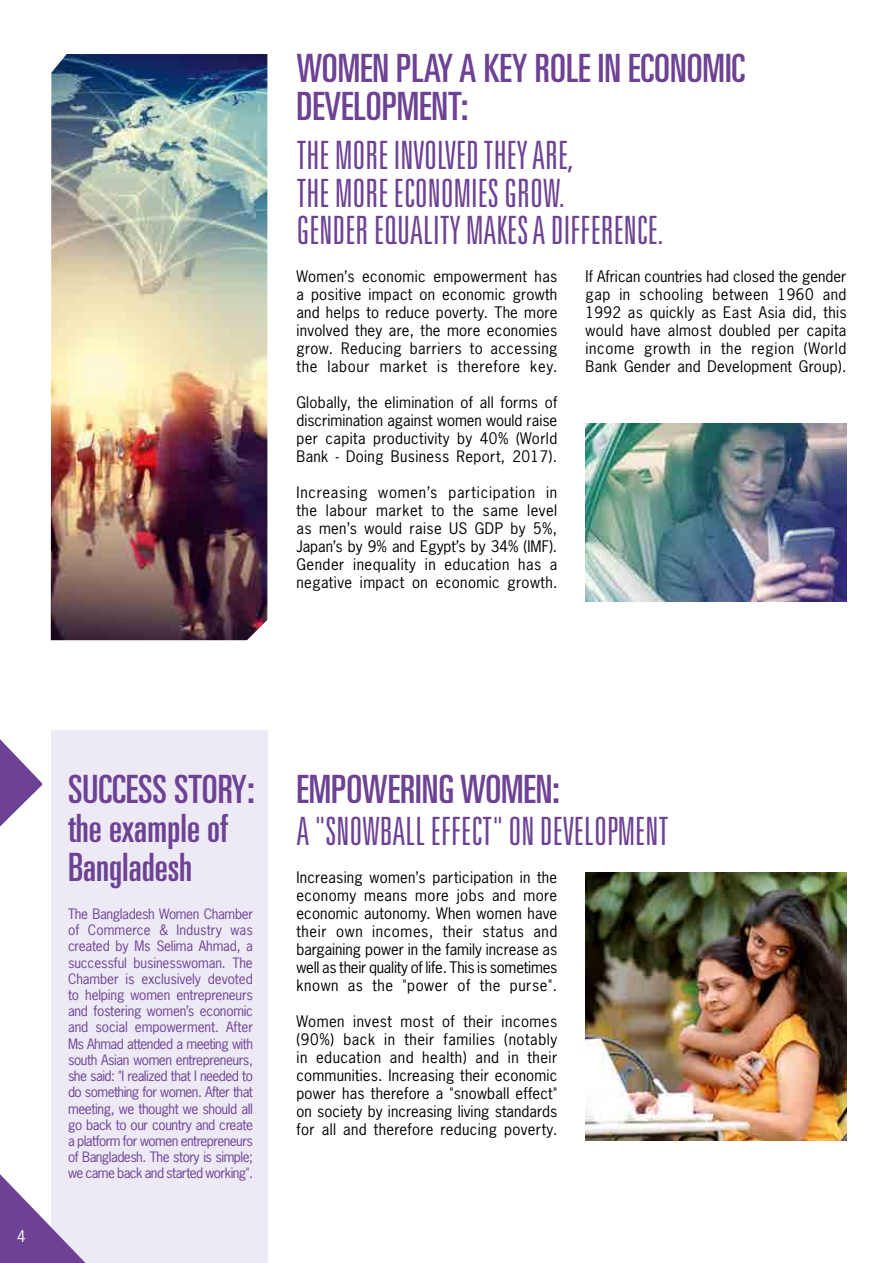
<style>
.page{position:relative;width:893px;height:1263px;background:#fff}
.page>*{position:absolute;margin:0;border:0;box-sizing:border-box;transform-origin:0 0}
.t1{font:300 ultra-condensed 39px/37.5px "Univers LT Std";color:#6d4294}
.t2{font:ultra-condensed 39px/39px "Univers LT Std";color:#6d4294}
.t3{font:15px/18px "News Gothic Std";letter-spacing:.025em;color:#000;text-align:justify}
.t4{font:15px "News Gothic Std";color:#fff}
.t5{font:13.5px/16.2px "News Gothic Std";letter-spacing:-.04em;color:#6d4294;text-align:justify}
</style>
<div class="page">
<div style="left:51px;top:730px;width:216px;height:533px;background:#ede9f5"></div>
<img style="left:51px;top:54px;width:216px;height:586px">
<svg style="left:0;top:739px;width:43px;height:87px"></svg>
<img style="left:586px;top:872px;width:260px;height:268px">
<img style="left:586px;top:424px;width:260px;height:177px">
<svg style="left:0;top:1174px;width:86px;height:89px"></svg>
<h1 class="t2" style="left:296px;top:49px;width:450px;line-height:37.5px">WOMEN PLAY A KEY ROLE IN ECONOMIC<br>DEVELOPMENT:</h1>
<h1 class="t1" style="left:296px;top:136px;width:368px">THE MORE INVOLVED THEY ARE,<br>THE MORE ECONOMIES GROW.<br>GENDER EQUALITY MAKES A DIFFERENCE.</h1>
<p class="t3" style="left:296px;top:267px;width:262px">Women’s economic empowerment has a positive impact on economic growth and helps to reduce poverty. The more involved they are, the more economies grow. Reducing barriers to accessing the labour market is therefore key.</p>
<p class="t3" style="left:296px;top:393px;width:262px">Globally, the elimination of all forms of discrimination against women would raise per capita productivity by 40% (World Bank - Doing Business Report, 2017).</p>
<p class="t3" style="left:296px;top:483px;width:262px">Increasing women’s participation in the labour market to the same level as men’s would raise US GDP by 5%, Japan’s by 9% and Egypt’s by 34% (IMF).<br>Gender inequality in education has a negative impact on economic growth.</p>
<p class="t3" style="left:586px;top:267px;width:262px">If African countries had closed the gender gap in schooling between 1960 and 1992 as quickly as East Asia did, this would have almost doubled per capita income growth in the region (World Bank Gender and Development Group).</p>
<p class="t4" style="left:17px;top:1227px;width:10px">4</p>
<h1 class="t2" style="left:68px;top:770px;width:188px">SUCCESS STORY:<br>THE EXAMPLE OF<br>BANGLADESH</h1>
<p class="t5" style="left:68px;top:906px;width:187px">The Bangladesh Women Chamber of Commerce &amp; Industry was created by Ms Selima Ahmad, a successful businesswoman. The Chamber is exclusively devoted to helping women entrepreneurs and fostering women’s economic and social empowerment. After Ms Ahmad attended a meeting with south Asian women entrepreneurs, she said: "I realized that I needed to do something for women. After that meeting, we thought we should all go back to our country and create a platform for women entrepreneurs of Bangladesh. The story is simple; we came back and started working".</p>
<h1 class="t2" style="left:296px;top:770px;width:265px">EMPOWERING WOMEN:</h1>
<h1 class="t1" style="left:296px;top:812px;width:374px">A "SNOWBALL EFFECT" ON DEVELOPMENT</h1>
<p class="t3" style="left:296px;top:868px;width:262px">Increasing women’s participation in the economy means more jobs and more economic autonomy. When women have their own incomes, their status and bargaining power in the family increase as well as their quality of life. This is sometimes known as the "power of the purse".</p>
<p class="t3" style="left:296px;top:1012px;width:262px">Women invest most of their incomes (90%) back in their families (notably in education and health) and in their communities. Increasing their economic power has therefore a "snowball effect" on society by increasing living standards for all and therefore reducing poverty.</p>
</div>
